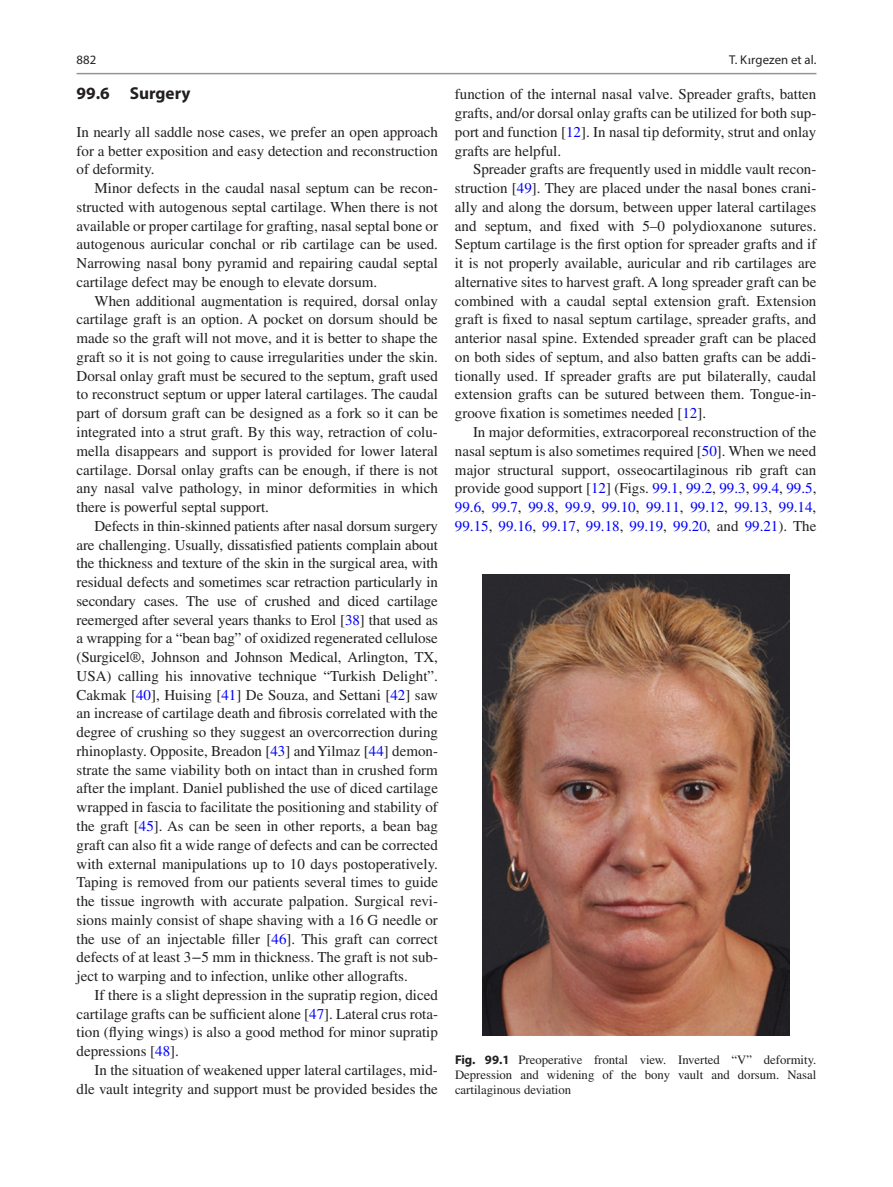
<style>
.page{position:relative;width:893px;height:1187px;background:#fff}
.page>*{position:absolute;margin:0;border:0;box-sizing:border-box;transform-origin:0 0}
.t1{font:700 17.25px "Qtplql Myriad Pro";color:#231f20}
.t2{font:15px/18.8px "Jfnttr Times LT Std";color:#231f20;text-align:justify}
.t3{font:12.75px/15px "Jfnttr Times LT Std";color:#231f20;text-align:justify}
.t4{font:12.75px "Mgwbbk Myriad Pro";letter-spacing:.01em;color:#231f20}
.t5{font:12.75px "Mptyqq Myriad Pro";color:#231f20}
.s1{color:#0000fa}
.s2{font-family:"Chgddk STIX General"}
.s3{font-family:"Phtygf STIX General"}
.s4{font-family:"Qtplql Myriad Pro";font-weight:700}
</style>
<div class="page">
<img style="left:482px;top:574px;width:307px;height:461px">
<hr style="left:77px;top:73px;width:739px;height:1px;background:#939598">
<p class="t5" style="left:77px;top:52px;width:21px">882</p>
<p class="t1" style="left:77px;top:82px;width:116px">99.6 Surgery</p>
<p class="t2" style="left:77px;top:122px;width:363px">In nearly all saddle nose cases, we prefer an open approach for a better exposition and easy detection and reconstruction of deformity.</p>
<p class="t2" style="left:77px;top:179px;width:363px;text-indent:18px">Minor defects in the caudal nasal septum can be recon&shy;structed with autogenous septal cartilage. When there is not available or proper cartilage for grafting, nasal septal bone or autogenous auricular conchal or rib cartilage can be used.<br>Narrowing nasal bony pyramid and repairing caudal septal cartilage defect may be enough to elevate dorsum.</p>
<p class="t2" style="left:77px;top:291px;width:363px;text-indent:18px">When additional augmentation is required, dorsal onlay cartilage graft is an option. A pocket on dorsum should be made so the graft will not move, and it is better to shape the graft so it is not going to cause irregularities under the skin.<br>Dorsal onlay graft must be secured to the septum, graft used to reconstruct septum or upper lateral cartilages. The caudal part of dorsum graft can be designed as a fork so it can be integrated into a strut graft. By this way, retraction of colu&shy;mella disappears and support is provided for lower lateral cartilage. Dorsal onlay grafts can be enough, if there is not any nasal valve pathology, in minor deformities in which there is powerful septal support.</p>
<p class="t2" style="left:77px;top:516px;width:363px;text-indent:18px">Defects in thin-skinned patients after nasal dorsum surgery are challenging. Usually, dissatisfied patients complain about the thickness and texture of the skin in the surgical area, with residual defects and sometimes scar retraction particularly in secondary cases. The use of crushed and diced cartilage reemerged after several years thanks to Erol [<span class="s1">38</span>] that used as a wrapping for a “bean bag” of oxidized regenerated cellulose (Surgicel®, Johnson and Johnson Medical, Arlington, TX, USA) calling his innovative technique “Turkish Delight”.<br>Cakmak [<span class="s1">40</span>], Huising [<span class="s1">41</span>] De Souza, and Settani [<span class="s1">42</span>] saw an increase of cartilage death and fibrosis correlated with the degree of crushing so they suggest an overcorrection during rhinoplasty. Opposite, Breadon [<span class="s1">43</span>] and Yilmaz [<span class="s1">44</span>] demon&shy;strate the same viability both on intact than in crushed form after the implant. Daniel published the use of diced cartilage wrapped in fascia to facilitate the positioning and stability of the graft [<span class="s1">45</span>]. As can be seen in other reports, a bean bag graft can also fit a wide range of defects and can be corrected with external manipulations up to 10 days postoperatively.<br>Taping is removed from our patients several times to guide the tissue ingrowth with accurate palpation. Surgical revi&shy;sions mainly consist of shape shaving with a 16 G needle or the use of an injectable filler [<span class="s1">46</span>]. This graft can correct defects of at least 3<span class="s2">−</span>5 mm in thickness. The graft is not sub&shy;ject to warping and to infection, unlike other allografts.</p>
<p class="t2" style="left:77px;top:985px;width:363px;text-indent:18px">If there is a slight depression in the supratip region, diced cartilage grafts can be sufficient alone [<span class="s1">47</span>]. Lateral crus rota&shy;tion (flying wings) is also a good method for minor supratip depressions [<span class="s1">48</span>].</p>
<p class="t2" style="left:77px;top:1060px;width:363px;text-align:right">In the situation of weakened upper lateral cartilages, mid&shy;dle vault integrity and support must be provided besides the</p>
<p class="t4" style="left:729px;top:52px;width:89px">T. K<span class="s3">ı</span>rgezen et al.</p>
<p class="t2" style="left:455px;top:85px;width:363px">function of the internal nasal valve. Spreader grafts, batten grafts, and/or dorsal onlay grafts can be utilized for both sup&shy;port and function [<span class="s1">12</span>]. In nasal tip deformity, strut and onlay grafts are helpful.</p>
<p class="t2" style="left:455px;top:160px;width:363px;text-indent:18px">Spreader grafts are frequently used in middle vault recon&shy;struction [<span class="s1">49</span>]. They are placed under the nasal bones crani&shy;ally and along the dorsum, between upper lateral cartilages and septum, and fixed with 5–0 polydioxanone sutures.<br>Septum cartilage is the first option for spreader grafts and if it is not properly available, auricular and rib cartilages are alternative sites to harvest graft. A long spreader graft can be combined with a caudal septal extension graft. Extension graft is fixed to nasal septum cartilage, spreader grafts, and anterior nasal spine. Extended spreader graft can be placed on both sides of septum, and also batten grafts can be addi&shy;tionally used. If spreader grafts are put bilaterally, caudal extension grafts can be sutured between them. Tongue-in&shy;groove fixation is sometimes needed [<span class="s1">12</span>].</p>
<p class="t2" style="left:455px;top:422px;width:363px;text-indent:18px">In major deformities, extracorporeal reconstruction of the nasal septum is also sometimes required [<span class="s1">50</span>]. When we need major structural support, osseocartilaginous rib graft can provide good support [<span class="s1">12</span>] (Figs. <span class="s1">99.1</span>, <span class="s1">99.2</span>, <span class="s1">99.3</span>, <span class="s1">99.4</span>, <span class="s1">99.5</span>, <span class="s1">99.6</span>, <span class="s1">99.7</span>, <span class="s1">99.8</span>, <span class="s1">99.9</span>, <span class="s1">99.10</span>, <span class="s1">99.11</span>, <span class="s1">99.12</span>, <span class="s1">99.13</span>, <span class="s1">99.14</span>, <span class="s1">99.15</span>, <span class="s1">99.16</span>, <span class="s1">99.17</span>, <span class="s1">99.18</span>, <span class="s1">99.19</span>, <span class="s1">99.20</span>, and <span class="s1">99.21</span>). The</p>
<p class="t3" style="left:455px;top:1052px;width:363px"><span class="s4">Fig. 99.1</span> Preoperative frontal view. Inverted “V” deformity.<br>Depression and widening of the bony vault and dorsum. Nasal cartilaginous deviation</p>
</div>
